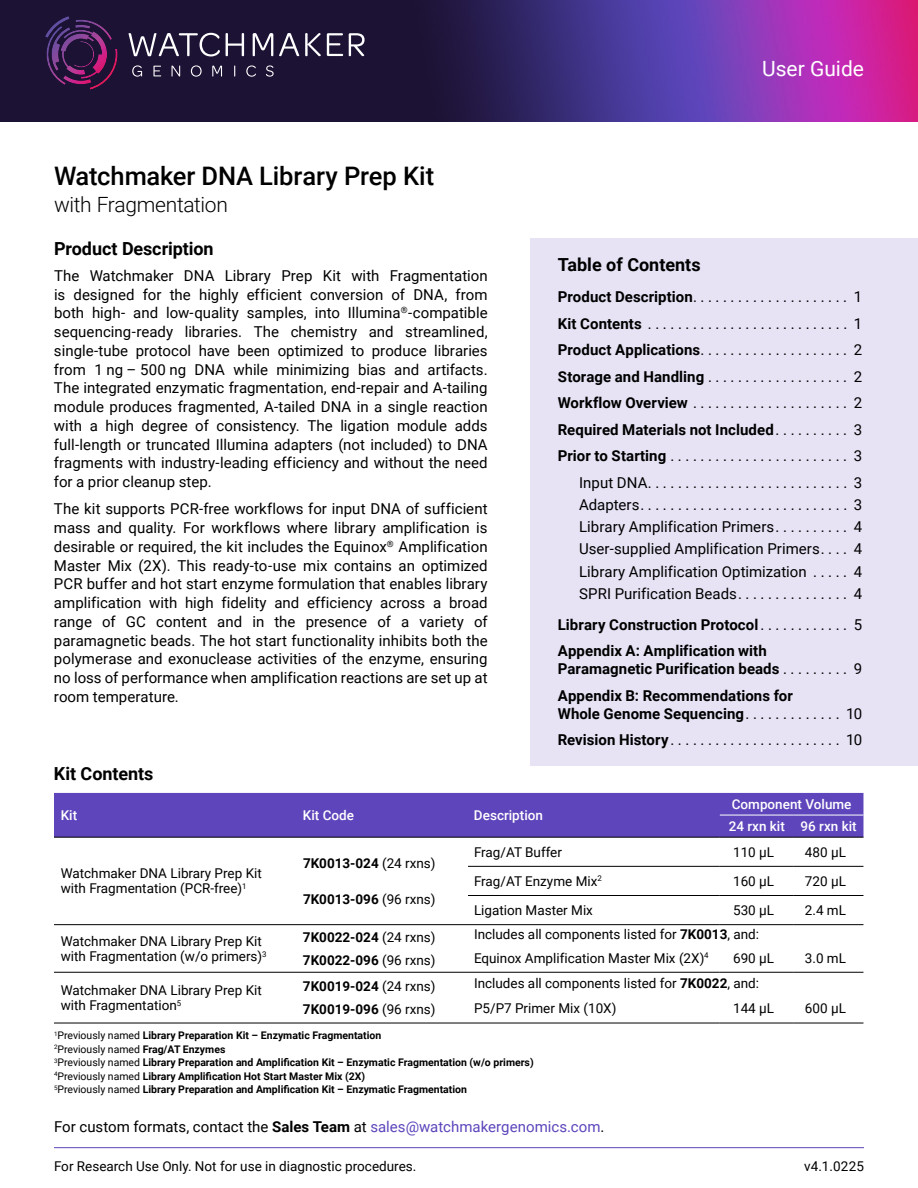
<style>
.page{position:relative;width:918px;height:1188px;background:#fff}
.page>*{position:absolute;margin:0;border:0;box-sizing:border-box;transform-origin:0 0}
.t1{font:500 25.5px "Roboto";letter-spacing:-.005em;color:#000}
.t2{font:300 21px "Roboto";letter-spacing:-.015em;color:#000}
.t3{font:21px "Roboto";color:#fff}
.t4{font:700 18px "Roboto";color:#000}
.t5{font:15px/18.8px "Roboto";color:#000;text-align:justify}
.t6{font:700 15px/26.5px "Roboto";letter-spacing:.005em;color:#000}
.t7{font:13.5px/15px "Roboto";color:#000}
.t8{font:700 13.5px/23.5px "Roboto";color:#000}
.t9{font:500 13.5px/22.2px "Roboto";color:#fff}
.t10{font:700 10.5px/13.5px "Roboto";color:#000}
.s1{font-weight:700}
.s2{font-weight:400}
.s3{color:#5e45bb}
</style>
<div class="page">
<img style="left:0;top:0;width:918px;height:122px">
<svg style="left:132px;top:65px;width:10px;height:12px"></svg>
<svg style="left:153px;top:66px;width:8px;height:10px"></svg>
<svg style="left:172px;top:66px;width:8px;height:10px"></svg>
<svg style="left:191px;top:65px;width:11px;height:12px"></svg>
<svg style="left:212px;top:66px;width:10px;height:10px"></svg>
<svg style="left:246px;top:65px;width:10px;height:12px"></svg>
<svg style="left:266px;top:65px;width:8px;height:12px"></svg>
<svg style="left:128px;top:33px;width:92px;height:23px;background:#544d66"></svg>
<svg style="left:226px;top:33px;width:18px;height:23px"></svg>
<svg style="left:253px;top:33px;width:20px;height:23px"></svg>
<svg style="left:279px;top:33px;width:20px;height:23px"></svg>
<svg style="left:305px;top:33px;width:16px;height:23px"></svg>
<svg style="left:327px;top:33px;width:16px;height:23px"></svg>
<svg style="left:349px;top:33px;width:16px;height:23px"></svg>
<svg style="left:42px;top:16px;width:76px;height:74px;background:#3b1b4a"></svg>
<hr style="left:54px;top:1147px;width:810px;height:1px;background:#5e45bb">
<div style="left:531px;top:238px;width:387px;height:527px;background:#e7e3f5"></div>
<div style="left:54px;top:793px;width:809px;height:44px;background:#5e45bb"></div>
<hr style="left:468px;top:895px;width:252px;height:1px;background:#000">
<hr style="left:720px;top:895px;width:74px;height:1px;background:#000">
<hr style="left:794px;top:895px;width:69px;height:1px;background:#000">
<hr style="left:468px;top:1023px;width:252px;height:1px;background:#000">
<hr style="left:720px;top:1023px;width:74px;height:1px;background:#000">
<hr style="left:794px;top:1023px;width:69px;height:1px;background:#000">
<hr style="left:468px;top:866px;width:252px;height:1px;background:#000">
<hr style="left:720px;top:866px;width:74px;height:1px;background:#000">
<hr style="left:794px;top:866px;width:69px;height:1px;background:#000">
<hr style="left:720px;top:837px;width:74px;height:1px;background:#000">
<hr style="left:794px;top:837px;width:69px;height:1px;background:#000">
<hr style="left:54px;top:837px;width:243px;height:1px;background:#000">
<hr style="left:297px;top:837px;width:171px;height:1px;background:#000">
<hr style="left:468px;top:837px;width:252px;height:1px;background:#000">
<hr style="left:720px;top:815px;width:74px;height:1px;background:#fff">
<hr style="left:794px;top:815px;width:69px;height:1px;background:#fff">
<hr style="left:468px;top:972px;width:252px;height:1px;background:#000">
<hr style="left:720px;top:972px;width:74px;height:1px;background:#000">
<hr style="left:794px;top:972px;width:69px;height:1px;background:#000">
<hr style="left:468px;top:924px;width:252px;height:1px;background:#000">
<hr style="left:720px;top:924px;width:74px;height:1px;background:#000">
<hr style="left:794px;top:924px;width:69px;height:1px;background:#000">
<hr style="left:297px;top:924px;width:171px;height:1px;background:#000">
<hr style="left:297px;top:972px;width:171px;height:1px;background:#000">
<hr style="left:297px;top:1023px;width:171px;height:1px;background:#000">
<hr style="left:54px;top:924px;width:243px;height:1px;background:#000">
<hr style="left:54px;top:972px;width:243px;height:1px;background:#000">
<hr style="left:54px;top:1023px;width:243px;height:1px;background:#000">
<h1 class="t1" style="left:54px;top:165px;width:382px">Watchmaker DNA Library Prep Kit</h1>
<h2 class="t2" style="left:54px;top:196px;width:176px">with Fragmentation</h2>
<p class="t4" style="left:54px;top:242px;width:161px">Product Description</p>
<p class="t5" style="left:54px;top:267px;width:435px">The Watchmaker DNA Library Prep Kit with Fragmentation is designed for the highly efficient conversion of DNA, from both high- and low-quality samples, into Illumina<sup>®</sup>-compatible sequencing-ready libraries. The chemistry and streamlined, single-tube protocol have been optimized to produce libraries from 1 ng – 500 ng DNA while minimizing bias and artifacts.<br>The integrated enzymatic fragmentation, end-repair and A-tailing module produces fragmented, A-tailed DNA in a single reaction with a high degree of consistency. The ligation module adds full-length or truncated Illumina adapters (not included) to DNA fragments with industry-leading efficiency and without the need for a prior cleanup step.</p>
<p class="t5" style="left:54px;top:501px;width:435px">The kit supports PCR-free workflows for input DNA of sufficient mass and quality. For workflows where library amplification is desirable or required, the kit includes the Equinox<sup>®</sup> Amplification Master Mix (2X). This ready-to-use mix contains an optimized PCR buffer and hot start enzyme formulation that enables library amplification with high fidelity and efficiency across a broad range of GC content and in the presence of a variety of paramagnetic beads. The hot start functionality inhibits both the polymerase and exonuclease activities of the enzyme, ensuring no loss of performance when amplification reactions are set up at room temperature.</p>
<h2 class="t3" style="left:762px;top:60px;width:103px">User Guide</h2>
<p class="t4" style="left:558px;top:258px;width:144px">Table of Contents</p>
<p class="t5" style="left:558px;top:284px;width:306px;line-height:26.5px;text-align:right"><span class="s1">Product Description</span> ..................... 1<br><span class="s1">Kit Contents</span> ........................... 1<br><span class="s1">Product Applications</span> .................... 2<br><span class="s1">Storage and Handling</span> ................... 2<br><span class="s1">Workflow Overview</span> ..................... 2<br><span class="s1">Required Materials not Included</span> . . . . . . . . . . 3<br><span class="s1">Prior to Starting</span> ........................ 3<br>Input DNA ........................... 3</p>
<p class="t5" style="left:579px;top:494px;width:285px;line-height:22.2px">Adapters ............................ 3<br>Library Amplification Primers . . . . . . . . . . 4<br>User-supplied Amplification Primers . . . . 4<br>Library Amplification Optimization . . . . . 4<br>SPRI Purification Beads . . . . . . . . . . . . . . . 4</p>
<p class="t6" style="left:558px;top:612px;width:306px">Library Construction Protocol <span class="s2">. . . . . . . . . . . . 5<br></span>Appendix A: Amplification with</p>
<p class="t6" style="left:558px;top:655px;width:306px">Paramagnetic Purification beads <span class="s2">. . . . . . . . . 9<br></span>Appendix B: Recommendations for</p>
<p class="t5" style="left:558px;top:701px;width:306px;line-height:26.5px"><span class="s1">Whole Genome Sequencing</span> . . . . . . . . . . . . . 10<br><span class="s1">Revision History</span> ....................... 10</p>
<p class="t4" style="left:54px;top:767px;width:101px">Kit Contents</p>
<p class="t9" style="left:61px;top:805px;width:18px">Kit</p>
<p class="t9" style="left:303px;top:805px;width:53px">Kit Code</p>
<p class="t9" style="left:474px;top:805px;width:71px">Description</p>
<p class="t9" style="left:729px;top:794px;width:129px">Component Volume<br>24 rxn kit 96 rxn kit</p>
<p class="t7" style="left:61px;top:867px;width:203px">Watchmaker DNA Library Prep Kit with Fragmentation (PCR-free)<sup>1</sup></p>
<p class="t7" style="left:474px;top:845px;width:89px">Frag/AT Buffer</p>
<p class="t7" style="left:733px;top:845px;width:43px">110 µL</p>
<p class="t7" style="left:805px;top:845px;width:43px">480 µL</p>
<p class="t7" style="left:474px;top:875px;width:129px">Frag/AT Enzyme Mix<sup>2</sup></p>
<p class="t7" style="left:733px;top:875px;width:43px">160 µL</p>
<p class="t7" style="left:805px;top:875px;width:43px">720 µL</p>
<p class="t7" style="left:474px;top:904px;width:120px">Ligation Master Mix</p>
<p class="t7" style="left:733px;top:904px;width:43px">530 µL</p>
<p class="t7" style="left:805px;top:904px;width:43px">2.4 mL</p>
<p class="t8" style="left:303px;top:853px;width:134px">7K0013-024 <span class="s2">(24 rxns)</span></p>
<p class="t8" style="left:303px;top:888px;width:134px">7K0013-096 <span class="s2">(96 rxns)</span></p>
<p class="t7" style="left:61px;top:935px;width:207px">Watchmaker DNA Library Prep Kit with Fragmentation (w/o primers)<sup>3</sup></p>
<p class="t8" style="left:303px;top:926px;width:134px">7K0022-024 <span class="s2">(24 rxns)<br></span>7K0022-096 <span class="s2">(96 rxns)</span></p>
<p class="t7" style="left:474px;top:923px;width:287px;line-height:23.9px">Includes all components listed for <span class="s1">7K0013</span>, and:<br>Equinox Amplification Master Mix (2X)<sup>4</sup></p>
<p class="t7" style="left:733px;top:951px;width:43px">690 µL</p>
<p class="t7" style="left:805px;top:951px;width:43px">3.0 mL</p>
<p class="t7" style="left:61px;top:984px;width:203px">Watchmaker DNA Library Prep Kit with Fragmentation<sup>5</sup></p>
<p class="t8" style="left:303px;top:975px;width:134px">7K0019-024 <span class="s2">(24 rxns)<br></span>7K0019-096 <span class="s2">(96 rxns)</span></p>
<p class="t7" style="left:474px;top:972px;width:287px;line-height:25.3px">Includes all components listed for <span class="s1">7K0022</span>, and:<br>P5/P7 Primer Mix (10X)</p>
<p class="t7" style="left:733px;top:1002px;width:43px">144 µL</p>
<p class="t7" style="left:805px;top:1002px;width:43px">600 µL</p>
<p class="t10" style="left:54px;top:1029px;width:481px"><sup>1</sup> <span class="s2">Previously named</span> Library Preparation Kit – Enzymatic Fragmentation<br><sup>2</sup> <span class="s2">Previously named</span> Frag/AT Enzymes<br><sup>3</sup> <span class="s2">Previously named</span> Library Preparation and Amplification Kit – Enzymatic Fragmentation (w/o primers)<br><sup>4</sup> <span class="s2">Previously named</span> Library Amplification Hot Start Master Mix (2X)<br><sup>5</sup> <span class="s2">Previously named</span> Library Preparation and Amplification Kit – Enzymatic Fragmentation</p>
<p class="t5" style="left:54px;top:1119px;width:552px">For custom formats, contact the <span class="s1">Sales Team</span> at <span class="s3">sales@watchmakergenomics.com</span>.</p>
<p class="t7" style="left:54px;top:1159px;width:364px">For Research Use Only. Not for use in diagnostic procedures.</p>
<p class="t7" style="left:804px;top:1159px;width:61px">v4.1.0225</p>
</div>
